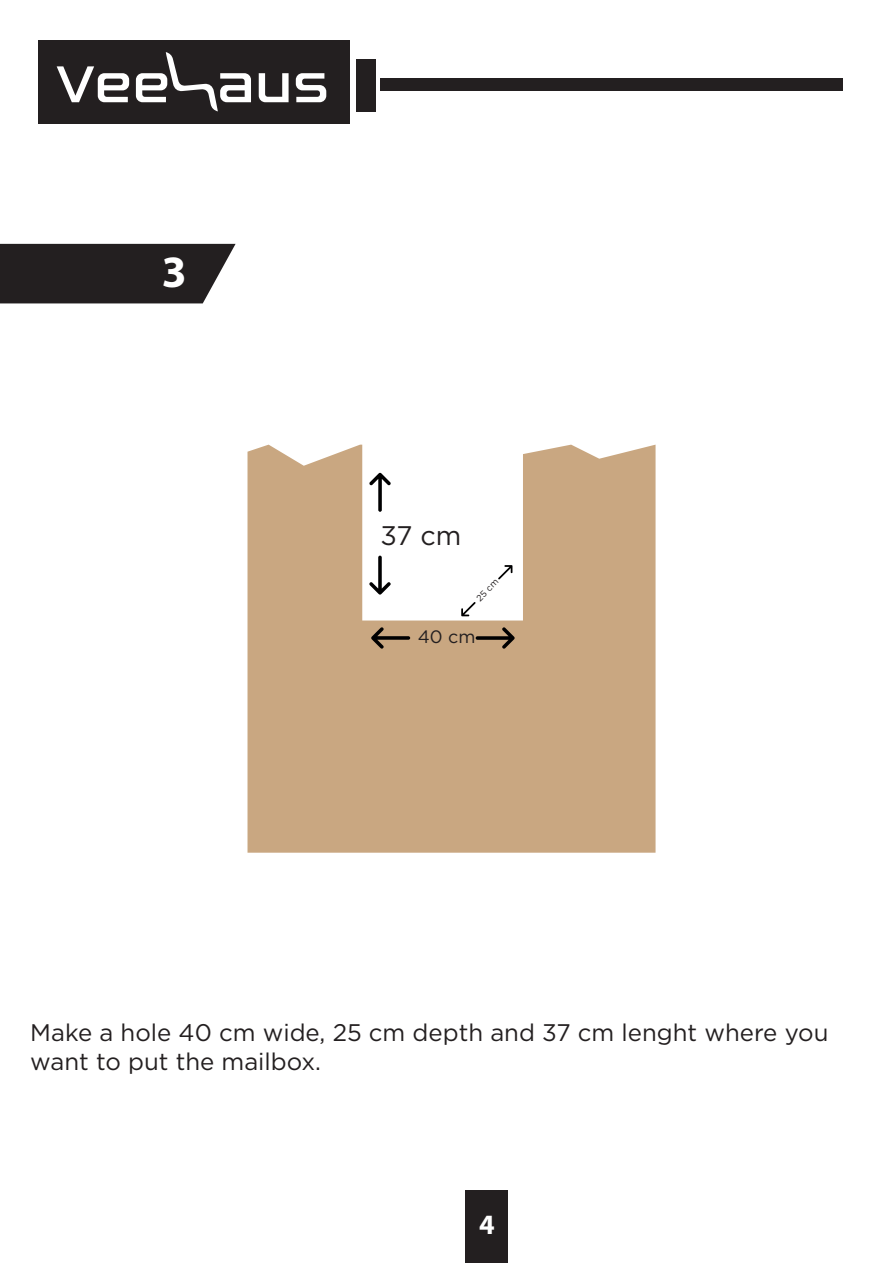
<style>
.page{position:relative;width:893px;height:1263px;background:#fff}
.page>*{position:absolute;margin:0;border:0;box-sizing:border-box;transform-origin:0 0}
.t1{font:700 45px "Myriad Pro";color:#fff}
.t2{font:700 28.05px "Myriad Pro";color:#fff}
.t3{font:26.85px "Gotham";color:#231f20}
.t4{font:24px/28.8px "Gotham";color:#231f20}
.t5{font:18px "Gotham";color:#231f20}
.t6{font:9px "Gotham";color:#231f20}
</style>
<div class="page">
<div style="left:38px;top:40px;width:312px;height:83px;background:#231f20"></div>
<svg style="left:259px;top:73px;width:30px;height:29px"></svg>
<svg style="left:296px;top:73px;width:30px;height:29px"></svg>
<svg style="left:57px;top:52px;width:194px;height:59px"></svg>
<div style="left:380px;top:78px;width:462px;height:12px;background:#231f20"></div>
<div style="left:356px;top:59px;width:20px;height:52px;background:#231f20"></div>
<div style="left:466px;top:1191px;width:42px;height:72px;background:#231f20"></div>
<svg style="left:0;top:244px;width:236px;height:59px;background:#322e2f"></svg>
<svg style="left:247px;top:445px;width:408px;height:408px;fill:#c9a781"></svg>
<svg style="left:371px;top:627px;width:39px;height:23px"></svg>
<svg style="left:476px;top:626px;width:39px;height:23px"></svg>
<svg style="left:461px;top:602px;width:15px;height:14px"></svg>
<svg style="left:498px;top:565px;width:14px;height:14px"></svg>
<h1 class="t1" style="left:162px;top:243px;width:26px">3</h1>
<p class="t3" style="left:381px;top:518px;width:82px">37 cm</p>
<p class="t6" style="left:474px;top:595px;width:29px;rotate:-45deg">25 cm</p>
<p class="t5" style="left:418px;top:625px;width:59px">40 cm</p>
<p class="t4" style="left:30px;top:1018px;width:800px">Make a hole 40 cm wide, 25 cm depth and 37 cm lenght where you want to put the mailbox.</p>
<p class="t2" style="left:479px;top:1206px;width:17px">4</p>
</div>
